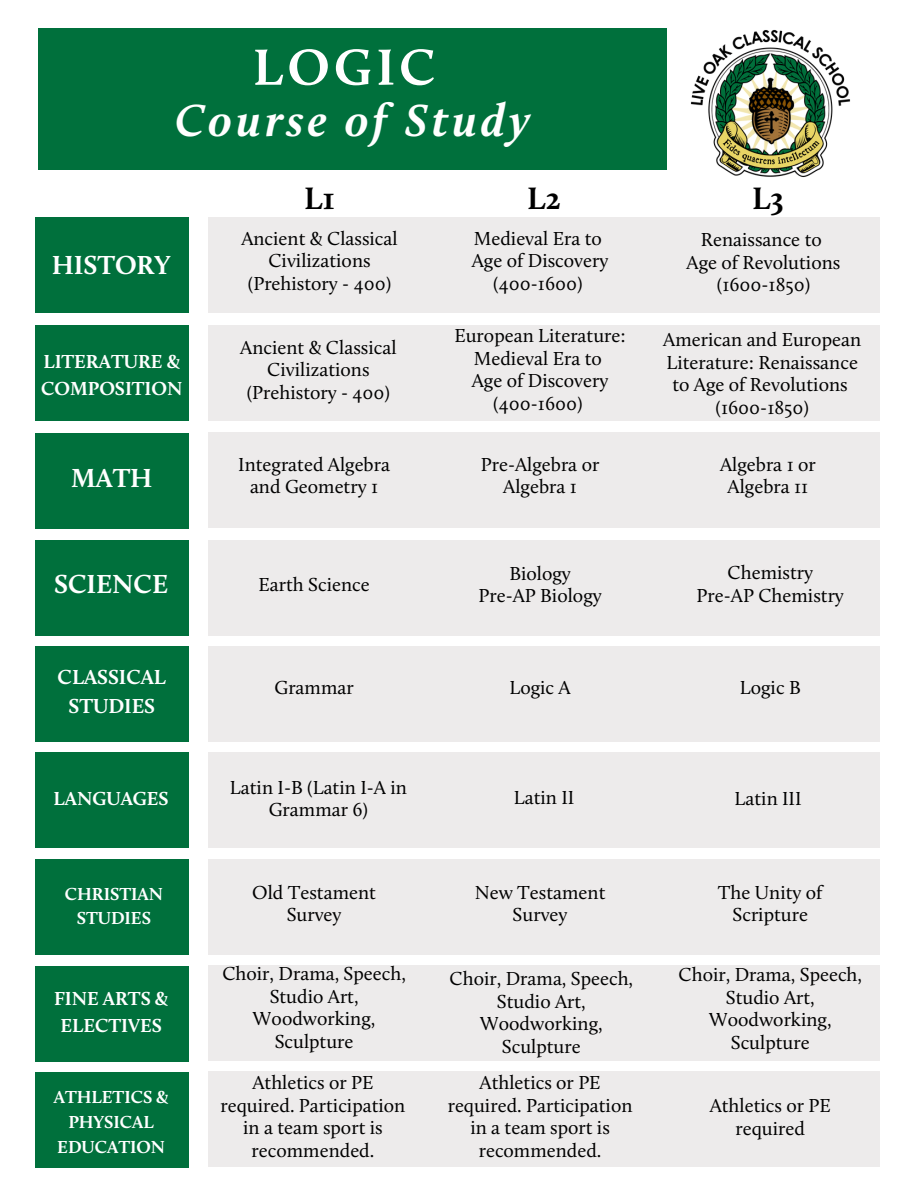
<style>
.page{position:relative;width:918px;height:1188px;background:#fff}
.page>*{position:absolute;margin:0;border:0;box-sizing:border-box;transform-origin:0 0}
.t1{font:700 52.5px "Calluna";letter-spacing:.085em;color:#fff}
.t2{font:italic 700 46.5px "Calluna";letter-spacing:.085em;color:#fff}
.t3{font:700 36px "Glacial Indifference";color:#fff}
.t4{font:700 32.1px "Calluna";color:#000}
.t5{font:700 27px "Calluna";color:#fff}
.t6{font:700 27px "Glacial Indifference";color:#fff}
.t7{font:700 21px/29.2px "Calluna";color:#fff;text-align:center}
.t8{font:19.5px/22.5px "Calluna";color:#000;text-align:center}
.t9{font:700 19.5px/27px "Calluna";color:#fff}
.t10{font:700 18px/24.8px "Calluna";color:#fff;text-align:center}
</style>
<div class="page">
<div style="left:35px;top:218px;width:153px;height:95px;background:#00703c"></div>
<div style="left:38px;top:28px;width:628px;height:141px;background:#00703c"></div>
<div style="left:208px;top:218px;width:672px;height:95px;background:#edebeb"></div>
<img style="left:690px;top:30px;width:161px;height:147px">
<div style="left:35px;top:326px;width:153px;height:95px;background:#00703c"></div>
<div style="left:35px;top:540px;width:153px;height:95px;background:#00703c"></div>
<div style="left:35px;top:647px;width:153px;height:95px;background:#00703c"></div>
<div style="left:35px;top:753px;width:153px;height:95px;background:#00703c"></div>
<div style="left:35px;top:860px;width:153px;height:95px;background:#00703c"></div>
<div style="left:35px;top:966px;width:153px;height:95px;background:#00703c"></div>
<div style="left:35px;top:1073px;width:153px;height:95px;background:#00703c"></div>
<div style="left:35px;top:433px;width:153px;height:95px;background:#00703c"></div>
<div style="left:208px;top:326px;width:672px;height:95px;background:#edebeb"></div>
<div style="left:208px;top:433px;width:672px;height:95px;background:#edebeb"></div>
<div style="left:208px;top:540px;width:672px;height:95px;background:#edebeb"></div>
<div style="left:208px;top:647px;width:672px;height:95px;background:#edebeb"></div>
<div style="left:208px;top:753px;width:672px;height:95px;background:#edebeb"></div>
<div style="left:208px;top:859px;width:672px;height:95px;background:#edebeb"></div>
<div style="left:208px;top:966px;width:672px;height:95px;background:#edebeb"></div>
<div style="left:208px;top:1072px;width:672px;height:95px;background:#edebeb"></div>
<h1 class="t1" style="left:253px;top:45px;width:184px">LOGIC</h1>
<h2 class="t2" style="left:175px;top:102px;width:357px">Course of Study</h2>
<h4 class="t4" style="left:304px;top:185px;width:33px">L1</h4>
<h4 class="t4" style="left:527px;top:185px;width:36px">L2</h4>
<h4 class="t4" style="left:752px;top:185px;width:33px">L3</h4>
<h5 class="t8" style="left:241px;top:229px;width:158px">Ancient &amp; Classical<br>Civilizations</h5>
<p class="t8" style="left:248px;top:274px;width:145px">(Prehistory - 400)</p>
<p class="t8" style="left:474px;top:229px;width:130px">Medieval Era to</p>
<p class="t8" style="left:472px;top:251px;width:138px">Age of Discovery</p>
<p class="t8" style="left:493px;top:274px;width:91px">(400-1600)</p>
<p class="t8" style="left:701px;top:230px;width:122px">Renaissance to</p>
<p class="t8" style="left:687px;top:252px;width:155px">Age of Revolutions</p>
<p class="t8" style="left:717px;top:275px;width:95px">(1600-1850)</p>
<p class="t5" style="left:52px;top:254px;width:120px">HISTORY</p>
<p class="t9" style="left:41px;top:349px;width:143px">LITERATURE &amp;<br>COMPOSITION</p>
<p class="t5" style="left:71px;top:466px;width:83px">MATH</p>
<p class="t5" style="left:54px;top:573px;width:116px">SCIENCE</p>
<p class="t7" style="left:58px;top:664px;width:110px">CLASSICAL<br>STUDIES</p>
<p class="t3" style="left:43px;top:683px;width:148px">SCIENCE</p>
<h5 class="t9" style="left:54px;top:787px;width:116px">LANGUAGES</h5>
<p class="t3" style="left:43px;top:867px;width:149px">HISTORY</p>
<h1 class="t10" style="left:65px;top:883px;width:100px">CHRISTIAN<br>STUDIES</h1>
<p class="t9" style="left:54px;top:986px;width:116px;text-align:center">FINE ARTS &amp;<br>ELECTIVES</p>
<h6 class="t6" style="left:48px;top:1081px;width:139px">GRAMMAR</h6>
<p class="t10" style="left:54px;top:1086px;width:116px">ATHLETICS &amp;<br>PHYSICAL<br>EDUCATION</p>
<p class="t8" style="left:240px;top:338px;width:158px">Ancient &amp; Classical<br>Civilizations</p>
<p class="t8" style="left:247px;top:383px;width:145px">(Prehistory - 400)</p>
<h5 class="t8" style="left:454px;top:326px;width:173px">European Literature:<br>Medieval Era to</h5>
<p class="t8" style="left:472px;top:371px;width:138px">Age of Discovery</p>
<p class="t8" style="left:493px;top:394px;width:91px">(400-1600)</p>
<p class="t8" style="left:663px;top:330px;width:199px">American and European<br>Literature: Renaissance to Age of Revolutions</p>
<p class="t8" style="left:716px;top:398px;width:95px">(1600-1850)</p>
<p class="t8" style="left:238px;top:455px;width:153px">Integrated Algebra and Geometry 1</p>
<h6 class="t8" style="left:481px;top:455px;width:120px">Pre-Algebra or<br>Algebra 1</h6>
<h3 class="t8" style="left:720px;top:455px;width:97px">Algebra 1 or</h3>
<p class="t8" style="left:728px;top:477px;width:82px">Algebra 11</p>
<p class="t8" style="left:258px;top:575px;width:113px">Earth Science</p>
<p class="t8" style="left:509px;top:564px;width:63px">Biology</p>
<h6 class="t8" style="left:479px;top:586px;width:125px">Pre-AP Biology</h6>
<p class="t8" style="left:728px;top:563px;width:87px">Chemistry</p>
<p class="t8" style="left:697px;top:585px;width:149px">Pre-AP Chemistry</p>
<p class="t8" style="left:274px;top:678px;width:81px">Grammar</p>
<p class="t8" style="left:509px;top:678px;width:63px">Logic A</p>
<h3 class="t8" style="left:740px;top:678px;width:62px">Logic B</h3>
<p class="t8" style="left:230px;top:778px;width:178px">Latin I-B (Latin I-A in<br>Grammar 6)</p>
<p class="t8" style="left:514px;top:788px;width:62px">Latin II</p>
<p class="t8" style="left:735px;top:789px;width:69px">Latin III</p>
<p class="t8" style="left:252px;top:882px;width:125px">Old Testament</p>
<h6 class="t8" style="left:287px;top:905px;width:56px">Survey</h6>
<h5 class="t8" style="left:475px;top:882px;width:132px">New Testament<br>Survey</h5>
<p class="t8" style="left:718px;top:882px;width:106px">The Unity of<br>Scripture</p>
<p class="t8" style="left:222px;top:964px;width:185px">Choir, Drama, Speech,<br>Studio Art,<br>Woodworking,<br>Sculpture</p>
<p class="t8" style="left:450px;top:969px;width:185px">Choir, Drama, Speech,<br>Studio Art,<br>Woodworking,<br>Sculpture</p>
<p class="t8" style="left:679px;top:965px;width:185px">Choir, Drama, Speech,<br>Studio Art,<br>Woodworking,<br>Sculpture</p>
<p class="t8" style="left:221px;top:1073px;width:186px">Athletics or PE required. Participation in a team sport is recommended.</p>
<p class="t8" style="left:448px;top:1073px;width:186px">Athletics or PE required. Participation in a team sport is recommended.</p>
<p class="t8" style="left:710px;top:1096px;width:123px">Athletics or PE required</p>
</div>
